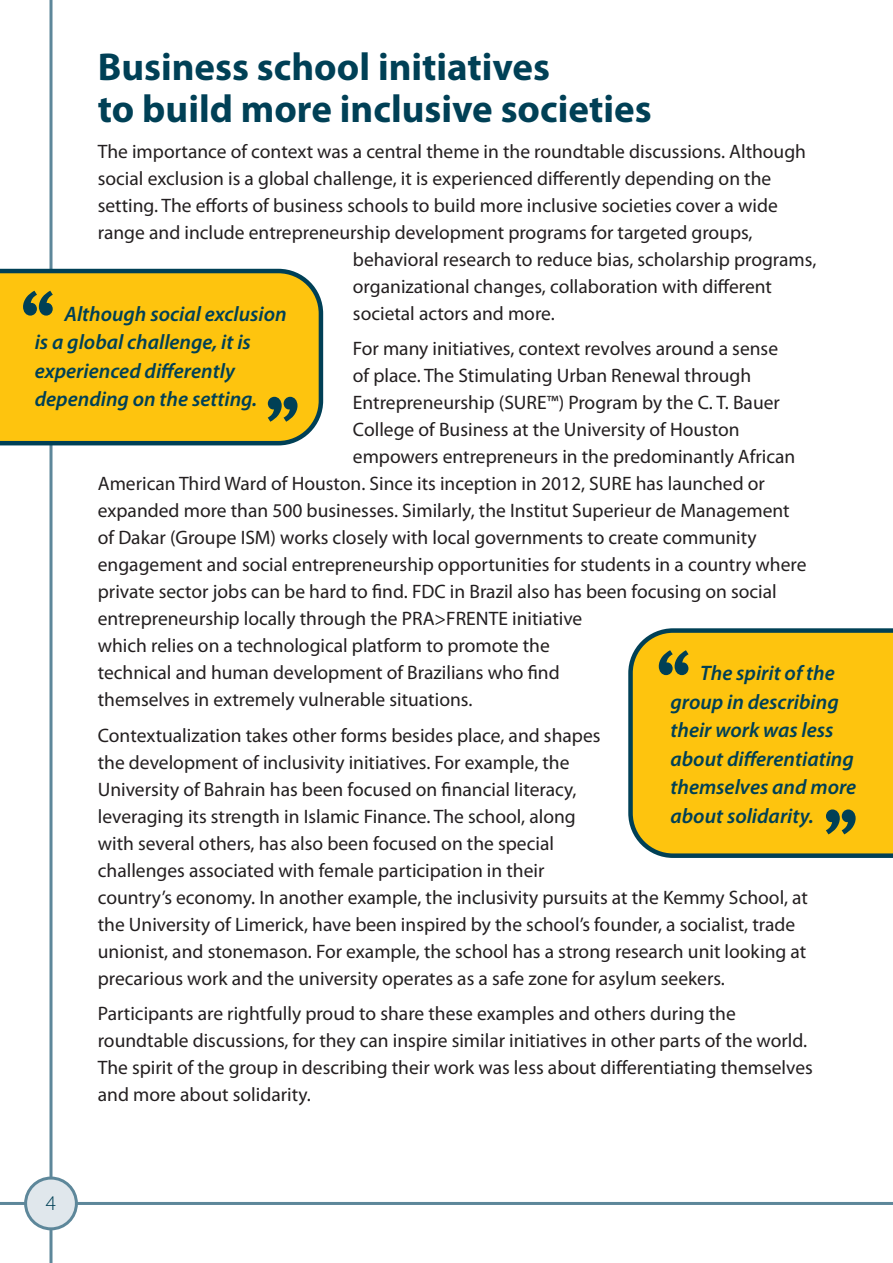
<style>
.page{position:relative;width:893px;height:1263px;background:#fff}
.page>*{position:absolute;margin:0;border:0;box-sizing:border-box;transform-origin:0 0}
.t1{font:93px "Meta Pro";color:#004056}
.t2{font:700 39px/42px "Myriad Pro";color:#004056}
.t3{font:italic 600 21px/28.5px "Myriad Pro";color:#004056}
.t4{font:300 21px "Myriad Pro";color:#004056}
.TEXT{font:19.5px/27px "Myriad Pro";color:#231f20}
</style>
<div class="page">
<hr style="left:0;top:1202px;width:893px;height:3px;background:#5d879a">
<hr style="left:50px;top:0;width:3px;height:1263px;background:#5d879a">
<div style="left:26px;top:1178px;width:50px;height:51px;background:#e0e7ec;border-radius:50%"></div>
<div style="left:24px;top:1176px;width:54px;height:54px;border:3px solid #5d879a;border-radius:50%"></div>
<svg style="left:0;top:269px;width:323px;height:176px;background:#efbd15"></svg>
<svg style="left:628px;top:628px;width:265px;height:230px;background:#f1be17"></svg>
<p class="t2" style="left:98px;top:45px;width:555px">Business school initiatives<br>to build more inclusive societies</p>
<p class="TEXT" style="left:98px;top:137px;width:710px">The importance of context was a central theme in the roundtable discussions. Although</p>
<p class="TEXT" style="left:98px;top:164px;width:675px">social exclusion is a global challenge, it is experienced differently depending on the</p>
<p class="TEXT" style="left:98px;top:191px;width:681px">setting. The efforts of business schools to build more inclusive societies cover a wide</p>
<p class="TEXT" style="left:98px;top:218px;width:656px">range and include entrepreneurship development programs for targeted groups,</p>
<p class="TEXT" style="left:353px;top:245px;width:465px">behavioral research to reduce bias, scholarship programs,</p>
<p class="TEXT" style="left:353px;top:272px;width:421px">organizational changes, collaboration with different</p>
<p class="TEXT" style="left:353px;top:299px;width:203px">societal actors and more.</p>
<p class="TEXT" style="left:353px;top:335px;width:427px">For many initiatives, context revolves around a sense</p>
<p class="TEXT" style="left:353px;top:362px;width:400px">of place. The Stimulating Urban Renewal through</p>
<p class="TEXT" style="left:353px;top:389px;width:428px">Entrepreneurship (SURE™) Program by the C. T. Bauer</p>
<p class="TEXT" style="left:353px;top:416px;width:388px">College of Business at the University of Houston</p>
<p class="TEXT" style="left:353px;top:443px;width:444px">empowers entrepreneurs in the predominantly African</p>
<p class="TEXT" style="left:98px;top:470px;width:669px">American Third Ward of Houston. Since its inception in 2012, SURE has launched or</p>
<p class="TEXT" style="left:98px;top:497px;width:693px">expanded more than 500 businesses. Similarly, the Institut Superieur de Management</p>
<p class="TEXT" style="left:98px;top:524px;width:660px">of Dakar (Groupe ISM) works closely with local governments to create community</p>
<p class="TEXT" style="left:98px;top:551px;width:710px">engagement and social entrepreneurship opportunities for students in a country where</p>
<p class="TEXT" style="left:98px;top:578px;width:680px">private sector jobs can be hard to find. FDC in Brazil also has been focusing on social</p>
<p class="TEXT" style="left:98px;top:605px;width:486px">entrepreneurship locally through the PRA&gt;FRENTE initiative</p>
<p class="TEXT" style="left:98px;top:632px;width:453px">which relies on a technological platform to promote the</p>
<p class="TEXT" style="left:98px;top:659px;width:463px">technical and human development of Brazilians who find</p>
<p class="TEXT" style="left:98px;top:686px;width:376px">themselves in extremely vulnerable situations.</p>
<p class="TEXT" style="left:98px;top:721px;width:712px">Contextualization takes other forms besides place, and shapes<br>the development of inclusivity initiatives. For example, the<br>University of Bahrain has been focused on financial literacy,<br>leveraging its strength in Islamic Finance. The school, along<br>with several others, has also been focused on the special<br>challenges associated with female participation in their<br>country’s economy. In another example, the inclusivity pursuits at the Kemmy School, at the University of Limerick, have been inspired by the school’s founder, a socialist, trade unionist, and stonemason. For example, the school has a strong research unit looking at precarious work and the university operates as a safe zone for asylum seekers.</p>
<p class="TEXT" style="left:98px;top:1000px;width:717px">Participants are rightfully proud to share these examples and others during the roundtable discussions, for they can inspire similar initiatives in other parts of the world.<br>The spirit of the group in describing their work was less about differentiating themselves and more about solidarity.</p>
<p class="t1" style="left:17px;top:266px;width:42px">‘‘</p>
<p class="t3" style="left:35px;top:299px;width:253px;text-indent:30px">Although social exclusion is a global challenge, it is experienced differently depending on the setting.</p>
<p class="t1" style="left:263px;top:371px;width:42px">’’</p>
<p class="t1" style="left:653px;top:625px;width:42px">‘‘</p>
<p class="t3" style="left:670px;top:658px;width:187px;text-indent:30px">The spirit of the group in describing their work was less about differentiating themselves and more about solidarity.</p>
<p class="t1" style="left:821px;top:783px;width:42px">’’</p>
<p class="t4" style="left:46px;top:1190px;width:12px">4</p>
</div>
